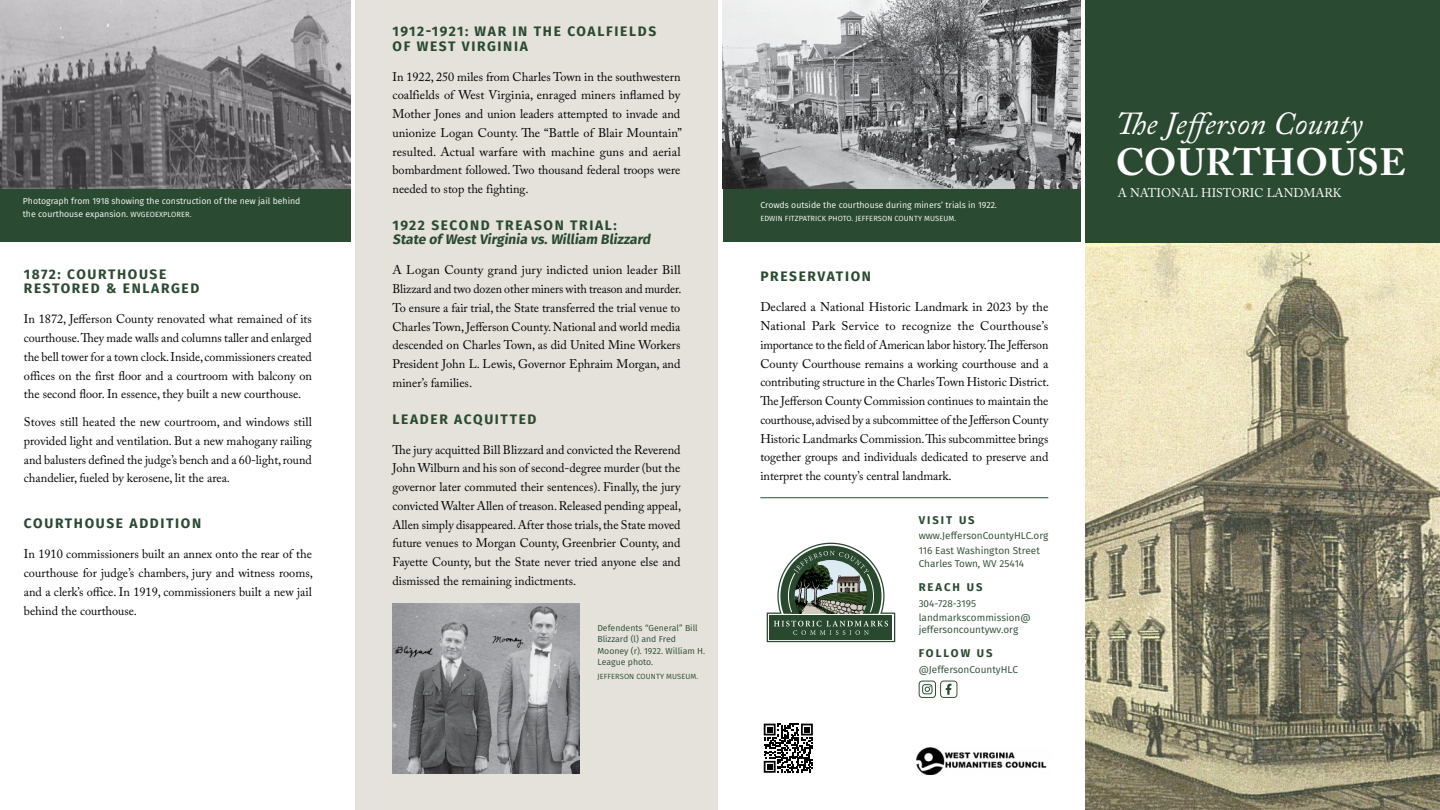
<style>
.page{position:relative;width:1440px;height:810px;background:#fff}
.page>*{position:absolute;margin:0;border:0;box-sizing:border-box;transform-origin:0 0}
.t1{font:700 37.75px "Adobe Caslon Pro";letter-spacing:.015em;color:#fff}
.t2{font:italic 31.88px "Adobe Caslon Pro";color:#fff}
.t3{font:700 13.75px/14.4px "Fira Sans";letter-spacing:.12em;color:#2a4a31}
.t4{font:12.5px/18.8px "Adobe Caslon Pro";color:#000;text-align:justify}
.t5{font:12.5px "Adobe Caslon Pro";color:#fff}
.t6{font:700 11.25px "Fira Sans";letter-spacing:.18em;color:#2a4a31}
.t7{font:10px/14.8px "Fira Sans";color:#2a4a31}
.t8{font:8.75px/13.8px "Fira Sans";color:#fff}
.t9{font:8.75px/11.2px "Fira Sans";color:#2a4a31}
.t10{font:7.5px "Fira Sans";letter-spacing:.01em;color:#fff}
.t11{font:7.5px "Fira Sans";letter-spacing:.01em;color:#2a4a31}
.s1{font-size:7.5px}
</style>
<div class="page">
<div style="left:355px;top:0;width:363px;height:810px;background:#e4e2da"></div>
<img style="left:1085px;top:242px;width:355px;height:568px">
<div style="left:0;top:188px;width:351px;height:54px;background:#2a4a31"></div>
<div style="left:723px;top:188px;width:358px;height:54px;background:#2a4a31"></div>
<div style="left:1085px;top:0;width:355px;height:242px;background:#2a4a31"></div>
<img style="left:722px;top:0;width:359px;height:188px">
<img style="left:392px;top:603px;width:187px;height:171px">
<img style="left:0;top:0;width:351px;height:188px">
<svg style="left:764px;top:724px;width:49px;height:49px"></svg>
<img style="left:916px;top:747px;width:131px;height:28px">
<svg style="left:919px;top:681px;width:38px;height:17px"></svg>
<svg style="left:767px;top:543px;width:128px;height:99px"></svg>
<hr style="left:760px;top:497px;width:288px;height:1px;background:#2a4a31">
<p class="t8" style="left:23px;top:194px;width:279px">Photograph from 1918 showing the construction of the new jail behind the courthouse expansion. <span class="s1">WVGEOEXPLORER.</span></p>
<p class="t3" style="left:24px;top:266px;width:177px">1872: COURTHOUSE<br>RESTORED &amp; ENLARGED</p>
<p class="t4" style="left:24px;top:310px;width:290px">In 1872, Jefferson County renovated what remained of its courthouse. They made walls and columns taller and enlarged the bell tower for a town clock. Inside, commissioners created offices on the first floor and a courtroom with balcony on the second floor. In essence, they built a new courthouse.</p>
<p class="t4" style="left:24px;top:413px;width:290px">Stoves still heated the new courtroom, and windows still provided light and ventilation. But a new mahogany railing and balusters defined the judge’s bench and a 60-light, round chandelier, fueled by kerosene, lit the area.</p>
<p class="t3" style="left:24px;top:515px;width:179px">COURTHOUSE ADDITION</p>
<p class="t4" style="left:24px;top:545px;width:290px">In 1910 commissioners built an annex onto the rear of the courthouse for judge’s chambers, jury and witness rooms, and a clerk’s office. In 1919, commissioners built a new jail behind the courthouse.</p>
<p class="t3" style="left:392px;top:23px;width:265px">1912-1921: WAR IN THE COALFIELDS<br>OF WEST VIRGINIA</p>
<p class="t4" style="left:392px;top:67px;width:291px;text-align:left">In 1922, 250 miles from Charles Town in the southwestern coalfields of West Virginia, enraged miners inflamed by Mother Jones and union leaders attempted to invade and unionize Logan County. The “Battle of Blair Mountain” resulted. Actual warfare with machine guns and aerial bombardment followed. Two thousand federal troops were needed to stop the fighting.</p>
<p class="t3" style="left:392px;top:217px;width:262px">1922 SECOND TREASON TRIAL:<br>State of WestVirginia vs.William Blizzard</p>
<p class="t4" style="left:392px;top:261px;width:290px">A Logan County grand jury indicted union leader Bill Blizzard and two dozen other miners with treason and murder.<br>To ensure a fair trial, the State transferred the trial venue to Charles Town, Jefferson County. National and world media descended on Charles Town, as did United Mine Workers President John L. Lewis, Governor Ephraim Morgan, and miner’s families.</p>
<p class="t3" style="left:393px;top:411px;width:146px">LEADER ACQUITTED</p>
<p class="t4" style="left:392px;top:440px;width:290px">The jury acquitted Bill Blizzard and convicted the Reverend John Wilburn and his son of second-degree murder (but the governor later commuted their sentences). Finally, the jury convicted Walter Allen of treason. Released pending appeal, Allen simply disappeared. After those trials, the State moved future venues to Morgan County, Greenbrier County, and Fayette County, but the State never tried anyone else and dismissed the remaining indictments.</p>
<p class="t9" style="left:597px;top:622px;width:109px">Defendents “General” Bill<br>Blizzard (l) and Fred<br>Mooney (r). 1922. William H.<br>League photo.</p>
<p class="t11" style="left:597px;top:671px;width:102px">JEFFERSON COUNTY MUSEUM.</p>
<p class="t8" style="left:760px;top:198px;width:238px">Crowds outside the courthouse during miners’ trials in 1922.</p>
<p class="t10" style="left:760px;top:213px;width:197px">EDWIN FITZPATRICK PHOTO. JEFFERSON COUNTY MUSEUM.</p>
<p class="t3" style="left:760px;top:268px;width:112px">PRESERVATION</p>
<p class="t4" style="left:760px;top:298px;width:290px">Declared a National Historic Landmark in 2023 by the National Park Service to recognize the Courthouse’s importance to the field of American labor history. The Jefferson County Courthouse remains a working courthouse and a contributing structure in the Charles Town Historic District.<br>The Jefferson County Commission continues to maintain the courthouse, advised by a subcommittee of the Jefferson County Historic Landmarks Commission. This subcommittee brings together groups and individuals dedicated to preserve and interpret the county’s central landmark.</p>
<p class="t6" style="left:919px;top:510px;width:58px">VISIT US</p>
<p class="t7" style="left:919px;top:529px;width:131px">www.JeffersonCountyHLC.org<br>116 East Washington Street</p>
<p class="t7" style="left:919px;top:556px;width:107px">Charles Town, WV 25414</p>
<p class="t6" style="left:919px;top:577px;width:65px">REACH US</p>
<p class="t7" style="left:919px;top:596px;width:114px;line-height:14.2px">304-728-3195 landmarkscommission@</p>
<p class="t7" style="left:919px;top:622px;width:101px">jeffersoncountywv.org</p>
<p class="t6" style="left:919px;top:644px;width:75px">FOLLOW US</p>
<p class="t7" style="left:919px;top:662px;width:101px">@JeffersonCountyHLC</p>
<h2 class="t2" style="left:1115px;top:104px;width:249px">The Jefferson County</h2>
<h1 class="t1" style="left:1116px;top:140px;width:291px">COURTHOUSE</h1>
<p class="t5" style="left:1118px;top:185px;width:225px">A NATIONAL HISTORIC LANDMARK</p>
</div>
